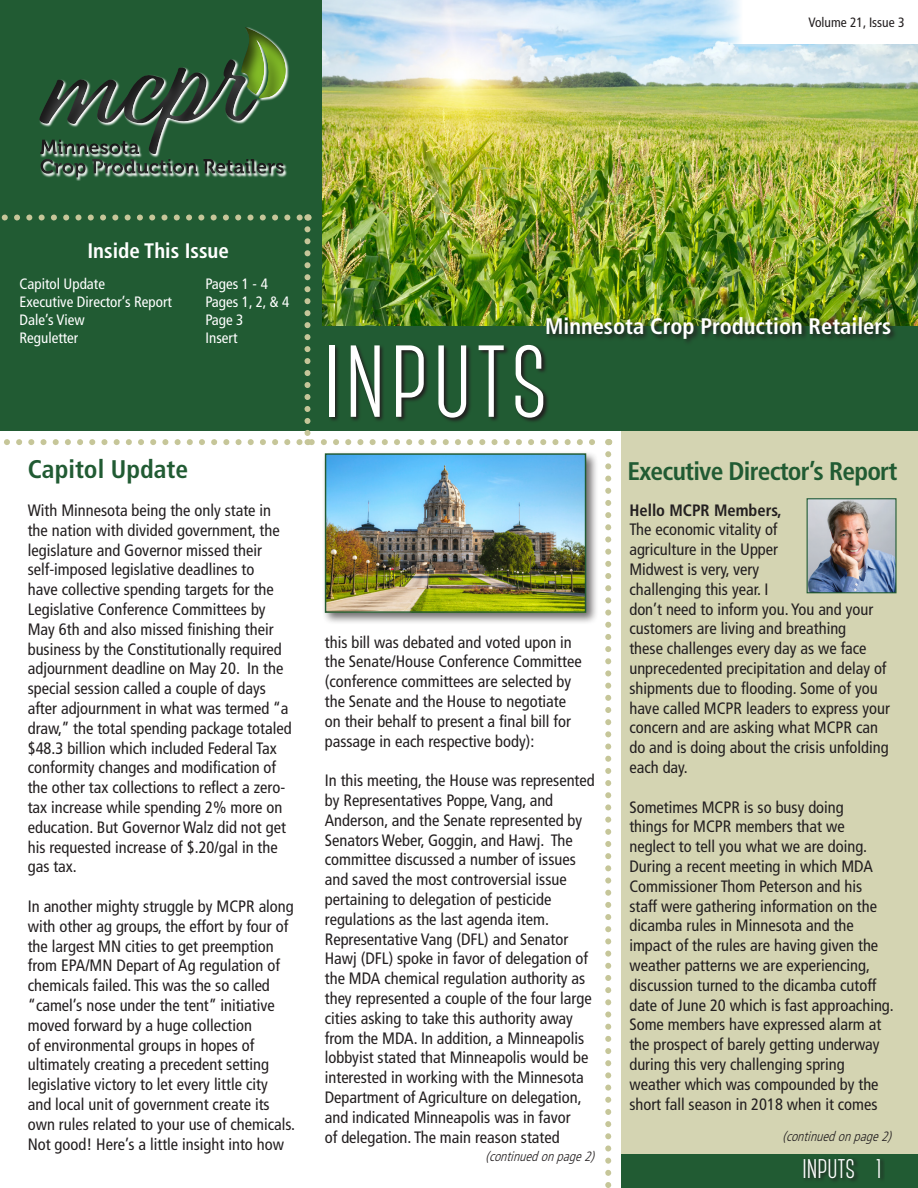
<style>
.page{position:relative;width:918px;height:1188px;background:#fff}
.page>*{position:absolute;margin:0;border:0;box-sizing:border-box;transform-origin:0 0}
.t1{font:700 102px "Canter";letter-spacing:.05em;color:#fff}
.t2{font:700 27px "Canter";color:#fff}
.t3{font:700 condensed 25.5px "Frutiger LT Std";letter-spacing:-.03em;color:#215b33}
.t4{font:700 condensed 25.5px "Frutiger LT Std";color:#215b33}
.t5{font:700 condensed 22.5px "Frutiger LT Std";color:#fff}
.t6{font:700 condensed 21px "Frutiger LT Std";color:#fff}
.Main_body_copy{font:condensed 16.5px/19.8px "Frutiger LT Std";color:#231f20}
.Main_body_copy-2{font:700 condensed 16.5px "Frutiger LT Std";color:#231f20}
.t7{font:condensed 15px "Frutiger LT Std";color:#fff}
.t8{font:italic 300 condensed 13.5px "Frutiger LT Std";color:#231f20}
.t9{font:condensed 13.5px "Frutiger LT Std";color:#231f20}
</style>
<div class="page">
<div style="left:621px;top:1154px;width:297px;height:34px;background:#215b33"></div>
<svg style="left:804px;top:1159px;width:80px;height:22px;fill:#214f2f"></svg>
<div style="left:621px;top:427px;width:297px;height:727px;background:#d4d4b2"></div>
<div style="left:0;top:0;width:918px;height:431px;background:#215b33"></div>
<img style="left:322px;top:0;width:596px;height:326px">
<svg style="left:696px;top:0;width:222px;height:44px;background:#f5fafd"></svg>
<img style="left:602px;top:315px;width:296px;height:27px">
<div style="left:38px;top:26px;width:249px;height:153px;background:#231f20;opacity:.75"></div>
<svg style="left:1px;top:215px;width:300px;height:6px"></svg>
<svg style="left:307px;top:214px;width:2px;height:7px"></svg>
<img style="left:4px;top:229px;width:598px;height:216px">
<svg style="left:605px;top:454px;width:6px;height:734px"></svg>
<div style="left:322px;top:450px;width:277px;height:175px;background:#231f20;opacity:.65"></div>
<img style="left:327px;top:455px;width:257px;height:156px">
<div style="left:325px;top:453px;width:261px;height:160px;border:1px solid #215b33"></div>
<img style="left:809px;top:500px;width:86px;height:91px">
<div style="left:807px;top:498px;width:90px;height:95px;border:1px solid #215b33"></div>
<p class="t9" style="left:808px;top:14px;width:98px">Volume 21, Issue 3</p>
<p class="t6" style="left:87px;top:238px;width:143px">Inside This Issue</p>
<p class="t7" style="left:20px;top:275px;width:87px">Capitol Update</p>
<p class="t7" style="left:206px;top:275px;width:64px">Pages 1 - 4</p>
<p class="t7" style="left:20px;top:293px;width:154px">Executive Director’s Report</p>
<p class="t7" style="left:206px;top:293px;width:86px">Pages 1, 2, &amp; 4</p>
<p class="t7" style="left:20px;top:311px;width:67px">Dale’s View</p>
<p class="t7" style="left:206px;top:311px;width:40px">Page 3</p>
<p class="t7" style="left:20px;top:329px;width:60px">Reguletter</p>
<p class="t7" style="left:206px;top:329px;width:33px">Insert</p>
<p class="t4" style="left:28px;top:454px;width:162px">Capitol Update</p>
<p class="Main_body_copy" style="left:28px;top:501px;width:265px">With Minnesota being the only state in the nation with divided government, the legislature and Governor missed their self-imposed legislative deadlines to<br>have collective spending targets for the Legislative Conference Committees by May 6th and also missed finishing their business by the Constitutionally required adjournment deadline on May 20. In the special session called a couple of days after adjournment in what was termed “a draw,” the total spending package totaled $48.3 billion which included Federal Tax conformity changes and modification of the other tax collections to reflect a zero&shy;tax increase while spending 2% more on education. But Governor Walz did not get his requested increase of $.20/gal in the gas tax.</p>
<p class="Main_body_copy" style="left:28px;top:897px;width:269px">In another mighty struggle by MCPR along with other ag groups, the effort by four of the largest MN cities to get preemption from EPA/MN Depart of Ag regulation of chemicals failed. This was the so called “camel’s nose under the tent” initiative moved forward by a huge collection<br>of environmental groups in hopes of ultimately creating a precedent setting legislative victory to let every little city and local unit of government create its own rules related to your use of chemicals.<br>Not good! Here’s a little insight into how</p>
<p class="t5" style="left:545px;top:312px;width:348px">Minnesota Crop Production Retailers</p>
<p class="t1" style="left:324px;top:332px;width:225px">INPUTS</p>
<p class="Main_body_copy" style="left:325px;top:632px;width:258px">this bill was debated and voted upon in the Senate/House Conference Committee (conference committees are selected by the Senate and the House to negotiate on their behalf to present a final bill for passage in each respective body):</p>
<p class="Main_body_copy" style="left:325px;top:771px;width:271px">In this meeting, the House was represented by Representatives Poppe, Vang, and Anderson, and the Senate represented by Senators Weber, Goggin, and Hawj. The committee discussed a number of issues and saved the most controversial issue pertaining to delegation of pesticide regulations as the last agenda item.<br>Representative Vang (DFL) and Senator Hawj (DFL) spoke in favor of delegation of the MDA chemical regulation authority as they represented a couple of the four large cities asking to take this authority away from the MDA. In addition, a Minneapolis lobbyist stated that Minneapolis would be interested in working with the Minnesota Department of Agriculture on delegation, and indicated Minneapolis was in favor<br>of delegation. The main reason stated</p>
<p class="t8" style="left:486px;top:1149px;width:114px">(continuedonpage2)</p>
<p class="t3" style="left:628px;top:456px;width:271px">Executive Director’s Report</p>
<p class="Main_body_copy-2" style="left:629px;top:500px;width:154px">Hello MCPR Members,</p>
<p class="Main_body_copy" style="left:629px;top:520px;width:262px">The economic vitality of<br>agriculture in the Upper<br>Midwest is very, very<br>challenging this year. I<br>don’t need to inform you. You and your customers are living and breathing<br>these challenges every day as we face unprecedented precipitation and delay of shipments due to flooding. Some of you have called MCPR leaders to express your concern and are asking what MCPR can do and is doing about the crisis unfolding each day.</p>
<p class="Main_body_copy" style="left:629px;top:797px;width:266px">Sometimes MCPR is so busy doing<br>things for MCPR members that we neglect to tell you what we are doing.<br>During a recent meeting in which MDA Commissioner Thom Peterson and his staff were gathering information on the dicamba rules in Minnesota and the impact of the rules are having given the weather patterns we are experiencing, discussion turned to the dicamba cutoff date of June 20 which is fast approaching.<br>Some members have expressed alarm at the prospect of barely getting underway during this very challenging spring weather which was compounded by the short fall season in 2018 when it comes</p>
<p class="t8" style="left:783px;top:1129px;width:114px">(continuedonpage2)</p>
<p class="t2" style="left:803px;top:1155px;width:80px">INPUTS 1</p>
</div>
